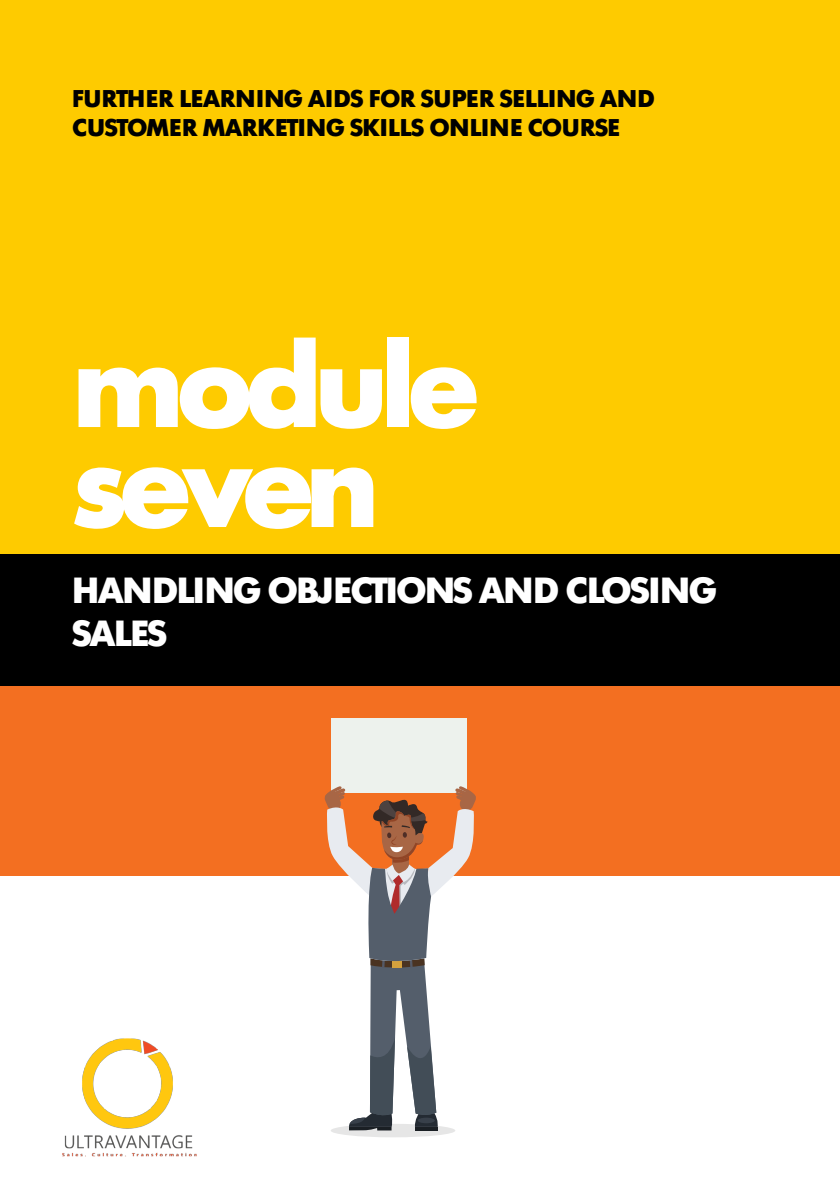
<style>
.page{position:relative;width:840px;height:1191px;background:#fff}
.page>*{position:absolute;margin:0;border:0;box-sizing:border-box;transform-origin:0 0}
.t1{font:700 119.6px/100px "Futura BQ";letter-spacing:-.07em;color:#fff}
.t2{font:700 36px/43.2px "Futura BQ";letter-spacing:-.05em;color:#fff}
.t3{font:700 24px/28.8px "Futura BQ";letter-spacing:-.005em;color:#000}
</style>
<div class="page">
<div style="left:0;top:0;width:839px;height:686px;background:#fecb00"></div>
<div style="left:0;top:554px;width:839px;height:132px;background:#000"></div>
<div style="left:0;top:686px;width:838px;height:190px;background:#f36f21"></div>
<img style="left:62px;top:1038px;width:135px;height:119px">
<div style="left:331px;top:718px;width:135px;height:74px;background:#edf2ed"></div>
<div style="left:330px;top:1123px;width:125px;height:14px;background:#e6e6e6;border-radius:50%"></div>
<svg style="left:324px;top:786px;width:152px;height:344px"></svg>
<p class="t3" style="left:72px;top:85px;width:584px">FURTHER LEARNING AIDS FOR SUPER SELLING AND<br>CUSTOMER MARKETING SKILLS ONLINE COURSE</p>
<h1 class="t1" style="left:72px;top:335px;width:408px">module seven</h1>
<h2 class="t2" style="left:72px;top:569px;width:646px">HANDLING OBJECTIONS AND CLOSING<br>SALES</h2>
</div>
